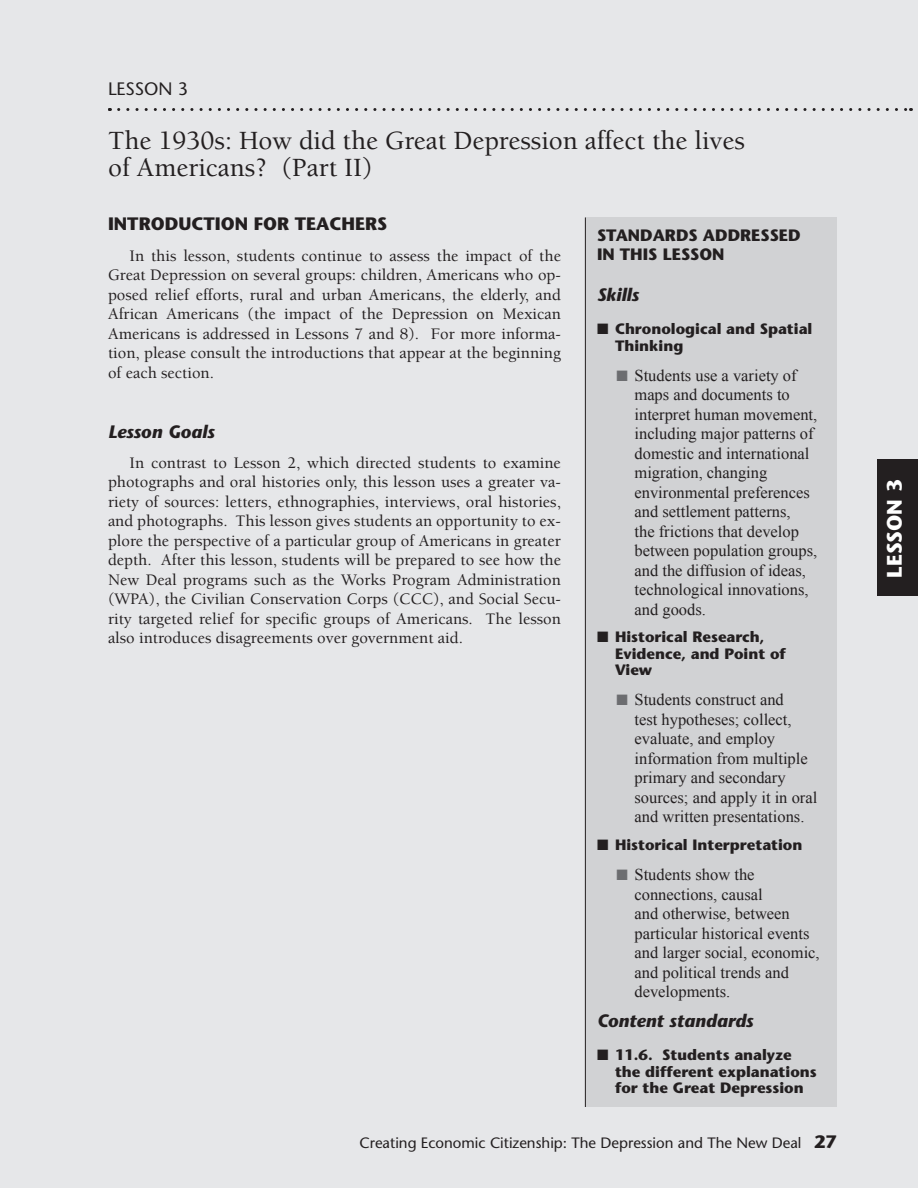
<style>
.page{position:relative;width:918px;height:1188px;background:#e6e7e9}
.page>*{position:absolute;margin:0;border:0;box-sizing:border-box;transform-origin:0 0}
.t1{font:500 27px/27px "Berkeley";color:#231f20}
.t2{font:700 21px "Stone Sans";color:#fff}
.t3{font:italic 700 18px "Stone Sans";color:#231f20}
.t4{font:700 18px "Stone Sans";color:#231f20}
.t5{font:18px "Stone Sans";color:#231f20}
.t6{font:500 16.5px/19.5px "Berkeley";color:#231f20;text-align:justify}
.t7{font:16.5px/19.5px "Times New Roman";color:#231f20}
.t8{font:700 16.5px/19.5px "Stone Sans";color:#231f20}
.t9{font:700 15px/16.5px "Stone Sans";color:#231f20}
.t10{font:15px "Stone Sans";color:#231f20}
.s1{font-weight:700;font-size:18px}
</style>
<div class="page">
<div style="left:585px;top:218px;width:252px;height:889px;background:#d1d2d4"></div>
<svg style="left:110px;top:108px;width:801px;height:3px"></svg>
<hr style="left:585px;top:218px;width:1px;height:889px;background:#231f20">
<div style="left:878px;top:459px;width:40px;height:137px;background:#231f20"></div>
<p class="t5" style="left:108px;top:78px;width:82px">LESSON 3</p>
<h1 class="t1" style="left:108px;top:128px;width:639px">The 1930s: How did the Great Depression affect the lives of Americans? (Part II)</h1>
<p class="t4" style="left:108px;top:213px;width:281px">INTRODUCTION FOR TEACHERS</p>
<p class="t6" style="left:108px;top:246px;width:455px;text-indent:22px">In this lesson, students continue to assess the impact of the Great Depression on several groups: children, Americans who op&shy;posed relief efforts, rural and urban Americans, the elderly, and African Americans (the impact of the Depression on Mexican Americans is addressed in Lessons 7 and 8). For more informa&shy;tion, please consult the introductions that appear at the beginning of each section.</p>
<p class="t8" style="left:597px;top:225px;width:205px">STANDARDS ADDRESSED<br>IN THIS LESSON</p>
<p class="t3" style="left:597px;top:284px;width:44px">Skills</p>
<p class="t9" style="left:615px;top:320px;width:199px">Chronological and Spatial<br>Thinking</p>
<p class="t7" style="left:634px;top:365px;width:184px">Students use a variety of maps and documents to interpret human movement, including major patterns of domestic and international migration, changing environmental preferences and settlement patterns,<br>the frictions that develop between population groups, and the diffusion of ideas, technological innovations, and goods.</p>
<p class="t9" style="left:615px;top:628px;width:172px">Historical Research,<br>Evidence, and Point of<br>View</p>
<p class="t7" style="left:634px;top:690px;width:184px">Students construct and<br>test hypotheses; collect, evaluate, and employ information from multiple primary and secondary sources; and apply it in oral and written presentations.</p>
<p class="t9" style="left:615px;top:836px;width:189px">Historical Interpretation</p>
<p class="t7" style="left:634px;top:865px;width:187px">Students show the connections, causal<br>and otherwise, between particular historical events and larger social, economic, and political trends and developments.</p>
<p class="t3" style="left:597px;top:1010px;width:158px">Content standards</p>
<p class="t9" style="left:615px;top:1046px;width:203px">11.6. Students analyze the different explanations for the Great Depression</p>
<p class="t10" style="left:360px;top:1134px;width:479px">Creating Economic Citizenship: The Depression and The New Deal <span class="s1">27</span></p>
<p class="t3" style="left:108px;top:420px;width:108px">Lesson Goals</p>
<p class="t6" style="left:108px;top:453px;width:455px;text-indent:22px">In contrast to Lesson 2, which directed students to examine photographs and oral histories only, this lesson uses a greater va&shy;riety of sources: letters, ethnographies, interviews, oral histories, and photographs. This lesson gives students an opportunity to ex&shy;plore the perspective of a particular group of Americans in greater depth. After this lesson, students will be prepared to see how the New Deal programs such as the Works Program Administration (WPA), the Civilian Conservation Corps (CCC), and Social Secu&shy;rity targeted relief for specific groups of Americans. The lesson also introduces disagreements over government aid.</p>
<p class="t2" style="left:881px;top:578px;width:100px;rotate:-90deg">LESSON 3</p>
</div>
